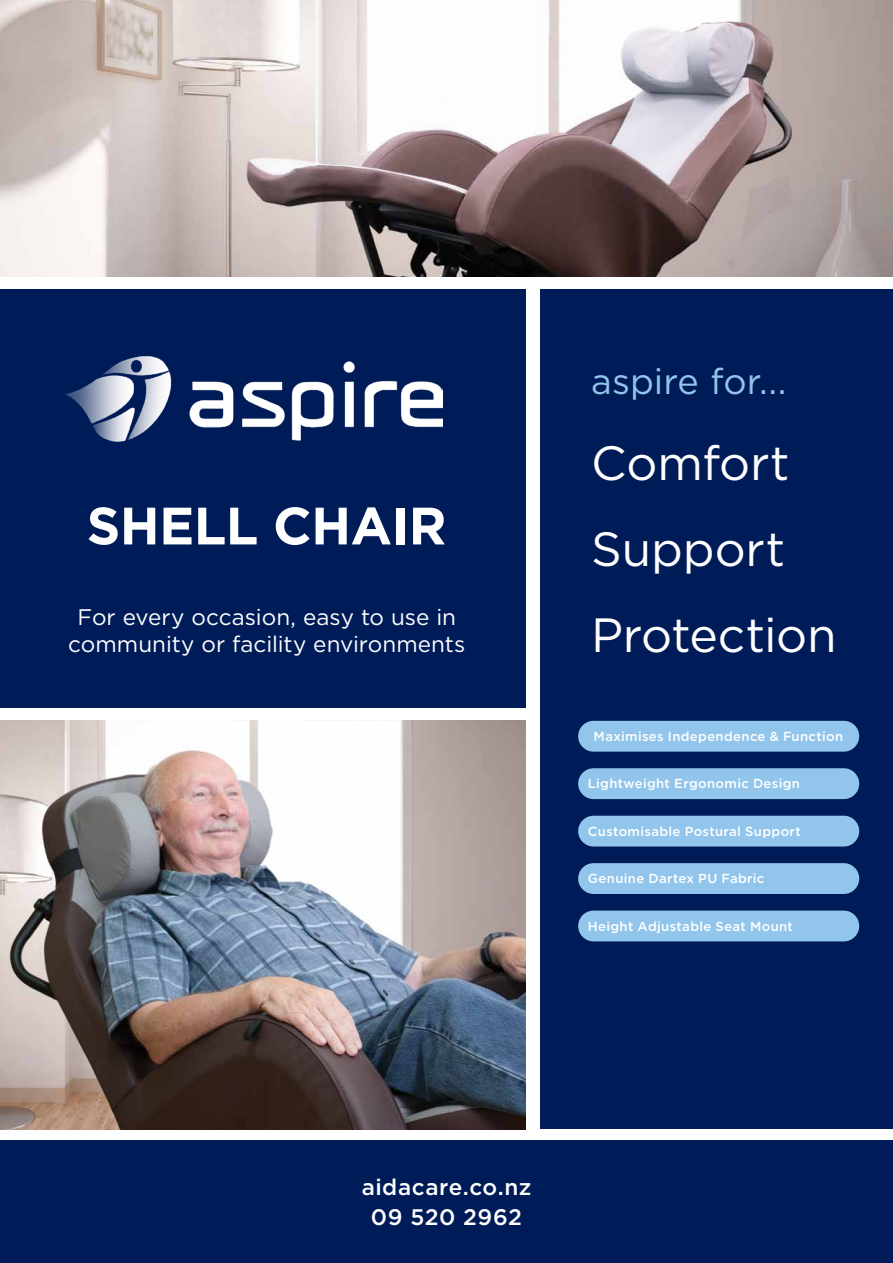
<style>
.page{position:relative;width:893px;height:1263px;background:#fff}
.page>*{position:absolute;margin:0;border:0;box-sizing:border-box;transform-origin:0 0}
.t1{font:700 52.5px "Gotham";letter-spacing:-.01em;color:#fff}
.t2{font:48px/85.9px "Gotham";letter-spacing:-.005em;color:#fff}
.t3{font:36px "Gotham";color:#92c5eb}
.t4{font:22.5px/27px "Gotham";color:#fff;text-align:center}
.t5{font:500 22.5px/29.5px "Gotham";letter-spacing:.025em;color:#fff;text-align:center}
.t6{font:500 13.05px "Gotham";letter-spacing:.025em;color:#fff}
</style>
<div class="page">
<div style="left:541px;top:289px;width:352px;height:840px;background:#001c58"></div>
<div style="left:0;top:289px;width:525px;height:419px;background:#001c58"></div>
<img style="left:0;top:721px;width:525px;height:408px">
<div style="left:578px;top:721px;width:281px;height:31px;background:#92c5eb;border-radius:15px"></div>
<div style="left:578px;top:910px;width:281px;height:31px;background:#92c5eb;border-radius:15px"></div>
<div style="left:578px;top:863px;width:281px;height:31px;background:#92c5eb;border-radius:15px"></div>
<div style="left:578px;top:816px;width:281px;height:30px;background:#92c5eb;border-radius:15px"></div>
<div style="left:578px;top:768px;width:281px;height:31px;background:#92c5eb;border-radius:15px"></div>
<img style="left:0;top:0;width:893px;height:276px">
<img style="left:65px;top:356px;width:377px;height:86px">
<div style="left:0;top:1140px;width:893px;height:123px;background:#001c58"></div>
<h1 class="t1" style="left:87px;top:491px;width:361px">SHELL CHAIR</h1>
<h3 class="t4" style="left:68px;top:603px;width:399px">For every occasion, easy to use in community or facility environments</h3>
<h3 class="t3" style="left:591px;top:358px;width:197px">aspire for...</h3>
<h2 class="t2" style="left:591px;top:419px;width:247px">Comfort<br>Support<br>Protection</h2>
<p class="t6" style="left:594px;top:728px;width:251px">Maximises Independence &amp; Function</p>
<p class="t6" style="left:588px;top:775px;width:214px">Lightweight Ergonomic Design</p>
<p class="t6" style="left:588px;top:823px;width:214px">Customisable Postural Support</p>
<p class="t6" style="left:588px;top:870px;width:178px">Genuine Dartex PU Fabric</p>
<p class="t6" style="left:588px;top:918px;width:207px">Height Adjustable Seat Mount</p>
<h3 class="t5" style="left:362px;top:1172px;width:171px">aidacare.co.nz<br>09 520 2962</h3>
</div>
